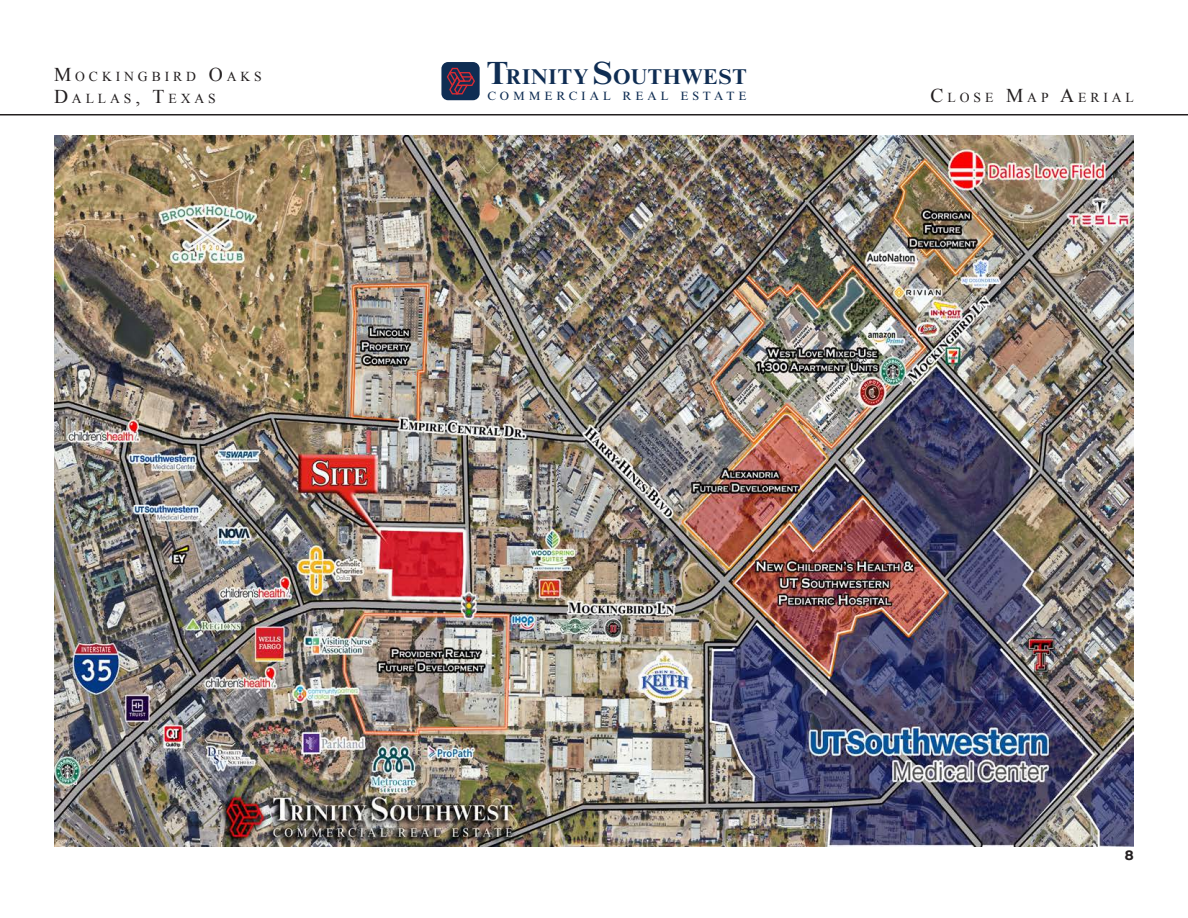
<style>
.page{position:relative;width:1188px;height:918px;background:#fff}
.page>*{position:absolute;margin:0;border:0;box-sizing:border-box;transform-origin:0 0}
.t1{font:700 21.45px "Times NRMT Pro";letter-spacing:.04em;color:#0f2d53}
.PgHeadingTopRightSma{font:13.65px/21.6px "Times New Roman";letter-spacing:.285em;color:#231f20}
.t2{font:700 13.5px "Montserrat";color:#231f20}
.t3{font:12px "Times NRMT Pro";letter-spacing:.32em;color:#0f2d53}
.s1{font-size:19.5px}
.s2{font-size:32.1px}
</style>
<div class="page">
<hr style="left:0;top:114px;width:1188px;height:1px;background:#231f20">
<img style="left:54px;top:135px;width:1080px;height:712px">
<div style="left:441px;top:62px;width:39px;height:38px;background:#0f2d53;border-radius:7px"></div>
<svg style="left:446px;top:67px;width:29px;height:28px"></svg>
<p class="PgHeadingTopRightSma" style="left:54px;top:65px;width:209px"><span class="s1">M</span>OCKINGBIRD <span class="s1">O</span>AKS<br><span class="s1">D</span>ALLAS<span class="s1">, T</span>EXAS</p>
<h1 class="t1" style="left:487px;top:64px;width:261px"><span class="s2">T</span>RINITY <span class="s2">S</span>OUTHWEST</h1>
<p class="t3" style="left:487px;top:89px;width:260px">COMMERCIAL REAL ESTATE</p>
<p class="PgHeadingTopRightSma" style="left:931px;top:87px;width:205px"><span class="s1">C</span>LOSE <span class="s1">M</span>AP <span class="s1">A</span>ERIAL</p>
<p class="t2" style="left:1125px;top:845px;width:10px">8</p>
</div>
